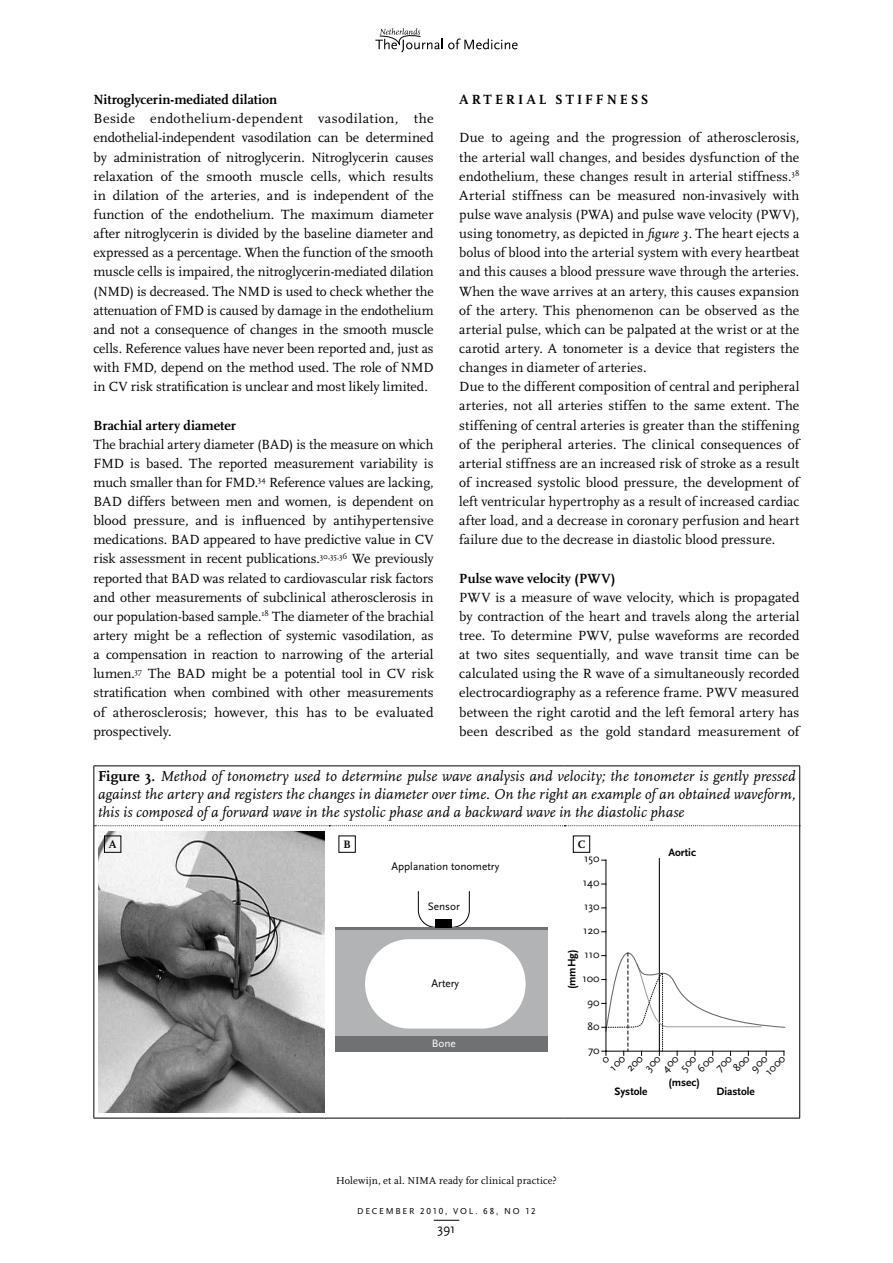
<style>
.page{position:relative;width:893px;height:1263px;background:#fff}
.page>*{position:absolute;margin:0;border:0;box-sizing:border-box;transform-origin:0 0}
.t1{font:italic 15px/18px "Scala";letter-spacing:.005em;color:#000;text-align:justify}
.t2{font:13.8px/19.2px "Scala";letter-spacing:.005em;color:#000;text-align:justify}
.t3{font:700 13.8px "Scala";letter-spacing:.005em;color:#000}
.t4{font:13.5px "Scala Sans";color:#000}
.t5{font:11.25px/11.1px "Scala Sans";color:#000}
.t6{font:700 11.25px "Scala Sans";color:#000}
.t7{font:11.25px "Scala Sans";color:#fff}
.t8{font:700 11.25px "Scala";color:#000}
.t9{font:10.5px "Scala";letter-spacing:.01em;color:#000}
.t10{font:9px "Scala Sans Caps";letter-spacing:.195em;color:#000}
.s1{font-style:italic}
.s2{font-weight:700;font-style:normal}
</style>
<div class="page">
<svg style="left:375px;top:28px;width:143px;height:25px"></svg>
<svg style="left:434px;top:1220px;width:25px;height:1px"></svg>
<hr style="left:94px;top:765px;width:235px;height:1px;background:#000">
<hr style="left:94px;top:766px;width:1px;height:60px;background:#000">
<hr style="left:329px;top:765px;width:235px;height:1px;background:#000">
<hr style="left:564px;top:765px;width:236px;height:1px;background:#000">
<hr style="left:799px;top:766px;width:1px;height:60px;background:#000">
<hr style="left:94px;top:826px;width:1px;height:292px;background:#000">
<hr style="left:799px;top:826px;width:1px;height:292px;background:#000">
<hr style="left:94px;top:1118px;width:235px;height:1px;background:#000">
<hr style="left:329px;top:1118px;width:235px;height:1px;background:#000">
<hr style="left:564px;top:1118px;width:236px;height:1px;background:#000">
<svg style="left:94px;top:825px;width:706px;height:1px"></svg>
<img style="left:99px;top:832px;width:225px;height:280px">
<svg style="left:418px;top:891px;width:52px;height:36px"></svg>
<div style="left:335px;top:930px;width:213px;height:106px;background:#b1b3b4"></div>
<div style="left:365px;top:939px;width:161px;height:89px;background:#fff;border-radius:44px"></div>
<div style="left:335px;top:1036px;width:213px;height:15px;background:#707172"></div>
<hr style="left:335px;top:927px;width:213px;height:3px;background:#707172">
<div style="left:435px;top:919px;width:16px;height:8px;background:#000"></div>
<div style="left:104px;top:836px;width:17px;height:17px;border:1px solid #000"></div>
<div style="left:339px;top:836px;width:17px;height:17px;border:1px solid #000"></div>
<div style="left:573px;top:836px;width:17px;height:17px;border:1px solid #000"></div>
<svg style="left:602px;top:859px;width:184px;height:197px"></svg>
<p class="t3" style="left:94px;top:92px;width:185px">Nitroglycerin-mediated dilation</p>
<p class="t2" style="left:94px;top:109px;width:342px">Beside endothelium-dependent vasodilation, the endothelial-independent vasodilation can be determined by administration of nitroglycerin. Nitroglycerin causes relaxation of the smooth muscle cells, which results in dilation of the arteries, and is independent of the function of the endothelium. The maximum diameter after nitroglycerin is divided by the baseline diameter and expressed as a percentage. When the function of the smooth muscle cells is impaired, the nitroglycerin-mediated dilation (NMD) is decreased. The NMD is used to check whether the attenuation of FMD is caused by damage in the endothelium and not a consequence of changes in the smooth muscle cells. Reference values have never been reported and, just as with FMD, depend on the method used. The role of NMD in CV risk stratification is unclear and most likely limited.</p>
<p class="t3" style="left:94px;top:417px;width:144px">Brachial artery diameter</p>
<p class="t2" style="left:94px;top:435px;width:342px">The brachial artery diameter (BAD) is the measure on which FMD is based. The reported measurement variability is much smaller than for FMD.<sup>34</sup> Reference values are lacking, BAD differs between men and women, is dependent on blood pressure, and is influenced by antihypertensive medications. BAD appeared to have predictive value in CV risk assessment in recent publications.<sup>30,35,36</sup> We previously reported that BAD was related to cardiovascular risk factors and other measurements of subclinical atherosclerosis in our population-based sample.<sup>18</sup> The diameter of the brachial artery might be a reflection of systemic vasodilation, as a compensation in reaction to narrowing of the arterial lumen.<sup>37</sup> The BAD might be a potential tool in CV risk stratification when combined with other measurements of atherosclerosis; however, this has to be evaluated prospectively.</p>
<p class="t3" style="left:459px;top:92px;width:191px">Ar t er ia l st iffness</p>
<p class="t2" style="left:459px;top:129px;width:342px;text-align:left">Due to ageing and the progression of atherosclerosis, the arterial wall changes, and besides dysfunction of the endothelium, these changes result in arterial stiffness.<sup>38<br></sup>Arterial stiffness can be measured non-invasively with pulse wave analysis (PWA) and pulse wave velocity (PWV), using tonometry, as depicted in <span class="s1">figure 3</span>. The heart ejects a bolus of blood into the arterial system with every heartbeat and this causes a blood pressure wave through the arteries.<br>When the wave arrives at an artery, this causes expansion of the artery. This phenomenon can be observed as the arterial pulse, which can be palpated at the wrist or at the carotid artery. A tonometer is a device that registers the changes in diameter of arteries.<br>Due to the different composition of central and peripheral arteries, not all arteries stiffen to the same extent. The stiffening of central arteries is greater than the stiffening of the peripheral arteries. The clinical consequences of arterial stiffness are an increased risk of stroke as a result of increased systolic blood pressure, the development of left ventricular hypertrophy as a result of increased cardiac after load, and a decrease in coronary perfusion and heart failure due to the decrease in diastolic blood pressure.</p>
<p class="t3" style="left:459px;top:570px;width:132px">Pulse wave velocity (PWV</p>
<p class="t3" style="left:611px;top:570px;width:6px">)</p>
<p class="t2" style="left:459px;top:588px;width:342px">PWV is a measure of wave velocity, which is propagated by contraction of the heart and travels along the arterial tree. To determine PWV, pulse waveforms are recorded at two sites sequentially, and wave transit time can be calculated using the R wave of a simultaneously recorded electrocardiography as a reference frame. PWV measured between the right carotid and the left femoral artery has been described as the gold standard measurement of</p>
<p class="t1" style="left:98px;top:768px;width:699px"><span class="s2">Figure 3.</span> Method of tonometry used to determine pulse wave analysis and velocity; the tonometer is gently pressed against the artery and registers the changes in diameter over time. On the right an example of an obtained waveform, this is composed of a forward wave in the systolic phase and a backward wave in the diastolic phase</p>
<p class="t8" style="left:109px;top:838px;width:9px">A</p>
<p class="t8" style="left:343px;top:838px;width:8px">B</p>
<p class="t8" style="left:578px;top:838px;width:9px">C</p>
<p class="t5" style="left:391px;top:861px;width:109px">Applanation tonometry</p>
<p class="t5" style="left:428px;top:901px;width:34px">Sensor</p>
<p class="t5" style="left:432px;top:978px;width:29px">Artery</p>
<p class="t5" style="left:584px;top:853px;width:17px">150</p>
<p class="t5" style="left:583px;top:877px;width:18px">140</p>
<p class="t5" style="left:584px;top:901px;width:17px">130</p>
<p class="t5" style="left:583px;top:925px;width:18px">120</p>
<p class="t6" style="left:566px;top:989px;width:42px;rotate:-90deg">(mmHg)</p>
<p class="t5" style="left:584px;top:949px;width:17px">110</p>
<p class="t5" style="left:582px;top:973px;width:19px">100</p>
<p class="t5" style="left:587px;top:997px;width:14px">90</p>
<p class="t5" style="left:588px;top:1021px;width:14px">80</p>
<p class="t6" style="left:668px;top:846px;width:29px">Aortic</p>
<p class="t7" style="left:432px;top:1037px;width:26px">Bone</p>
<p class="t9" style="left:336px;top:1174px;width:222px">Holewijn, et al. NIMA ready for clinical practice?</p>
<p class="t10" style="left:357px;top:1206px;width:180px">DECEMBER 2010, VOL. 68, NO 12</p>
<p class="t4" style="left:437px;top:1221px;width:20px">391</p>
<p class="t5" style="left:588px;top:1045px;width:13px">70</p>
<p class="t5" style="left:599px;top:1057px;width:19px;rotate:-45deg">0<br>100</p>
<p class="t5" style="left:763px;top:1070px;width:25px;rotate:-45deg">1000</p>
<p class="t6" style="left:614px;top:1085px;width:35px">Systole</p>
<p class="t6" style="left:668px;top:1076px;width:33px">(msec)</p>
<p class="t6" style="left:716px;top:1085px;width:40px">Diastole</p>
</div>
